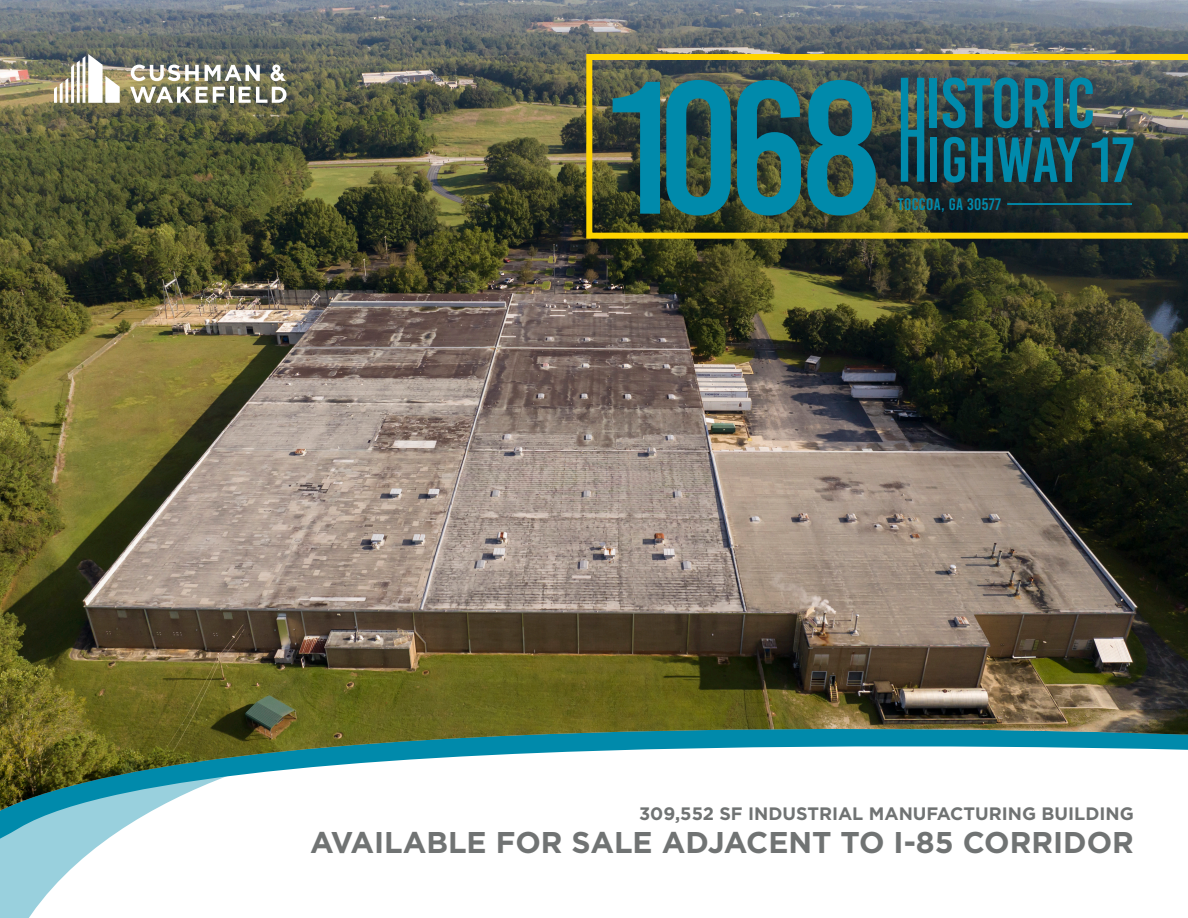
<style>
.page{position:relative;width:1188px;height:918px;background:#fff}
.page>*{position:absolute;margin:0;border:0;box-sizing:border-box;transform-origin:0 0}
.t1{font:700 30px "Gotham";color:#707373}
.t2{font:700 18px "Gotham";color:#707373}
.t3{font:16.65px "Bebas Kai";letter-spacing:.025em;color:#008aab}
</style>
<div class="page">
<svg style="left:0;top:811px;width:151px;height:107px;fill:#99d0dd"></svg>
<img style="left:0;top:0;width:1188px;height:811px">
<svg style="left:54px;top:54px;width:66px;height:49px"></svg>
<hr style="left:230px;top:87px;width:3px;height:16px;background:#fff">
<svg style="left:239px;top:87px;width:48px;height:16px"></svg>
<svg style="left:131px;top:65px;width:68px;height:16px"></svg>
<svg style="left:205px;top:65px;width:55px;height:16px"></svg>
<svg style="left:130px;top:87px;width:95px;height:16px"></svg>
<svg style="left:271px;top:65px;width:15px;height:16px"></svg>
<img style="left:586px;top:54px;width:602px;height:185px">
<svg style="left:613px;top:82px;width:47px;height:132px;background:#1f656c"></svg>
<svg style="left:666px;top:80px;width:65px;height:136px;background:#17717e"></svg>
<svg style="left:737px;top:80px;width:64px;height:136px;background:#177280"></svg>
<svg style="left:807px;top:80px;width:69px;height:136px;background:#17717f"></svg>
<div style="left:930px;top:78px;width:7px;height:50px;background:#008aab"></div>
<svg style="left:943px;top:78px;width:75px;height:50px;background:#1a6576"></svg>
<svg style="left:1025px;top:78px;width:25px;height:50px"></svg>
<div style="left:1055px;top:78px;width:7px;height:50px;background:#008aab"></div>
<svg style="left:1070px;top:78px;width:23px;height:50px"></svg>
<div style="left:931px;top:137px;width:6px;height:45px;background:#008aab"></div>
<svg style="left:944px;top:137px;width:21px;height:46px"></svg>
<svg style="left:971px;top:137px;width:110px;height:45px;background:#115e70"></svg>
<svg style="left:1092px;top:137px;width:41px;height:45px;background:#175562"></svg>
<hr style="left:1007px;top:203px;width:125px;height:2px;background:#008aab">
<svg style="left:901px;top:78px;width:23px;height:104px;background:#147082"></svg>
<p class="t3" style="left:898px;top:195px;width:105px">TOCCOA, GA 30577</p>
<p class="t2" style="left:639px;top:802px;width:496px">309,552 SF INDUSTRIAL MANUFACTURING BUILDING</p>
<p class="t1" style="left:310px;top:823px;width:825px">AVAILABLE FOR SALE ADJACENT TO I-85 CORRIDOR</p>
</div>
